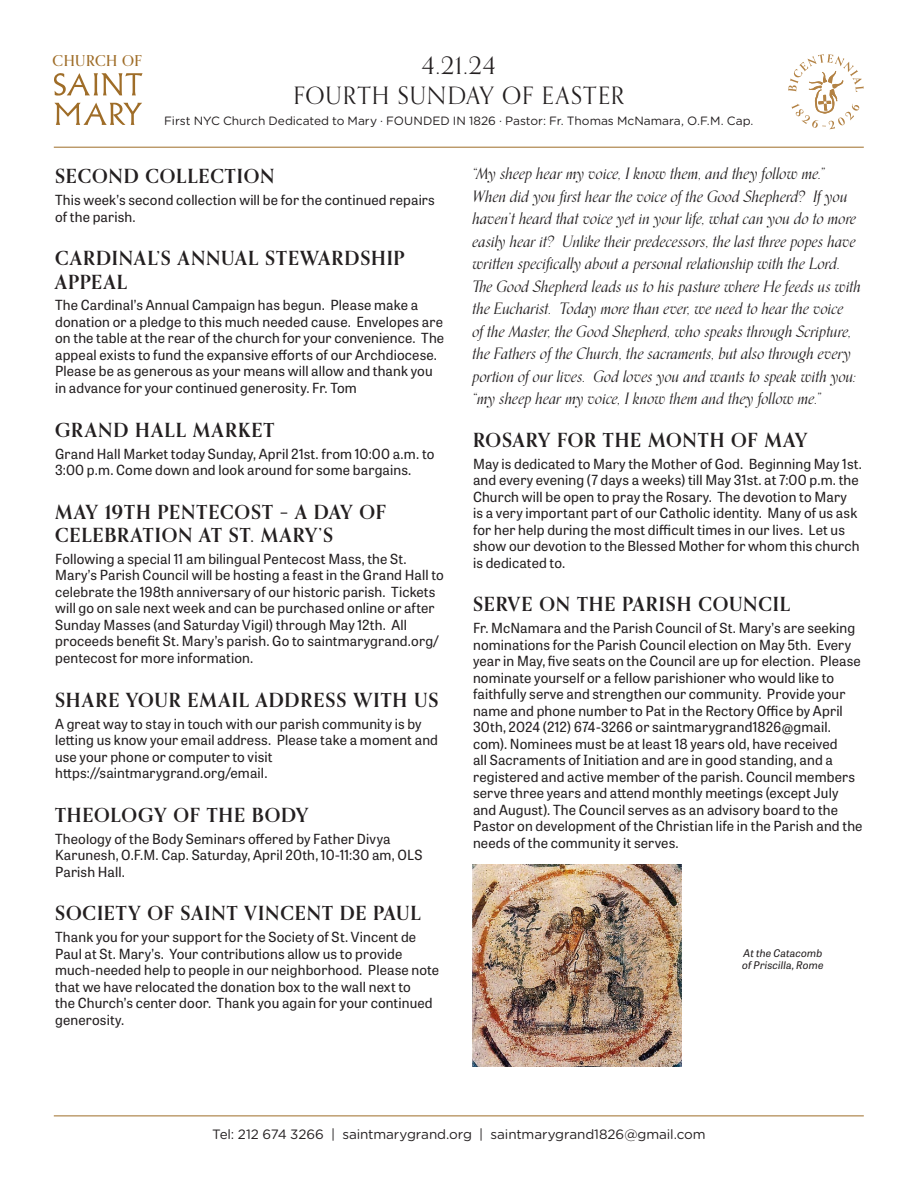
<style>
.page{position:relative;width:918px;height:1188px;background:#fff}
.page>*{position:absolute;margin:0;border:0;box-sizing:border-box;transform-origin:0 0}
.Body{font:24px/30px "Orpheus Pro";letter-spacing:.04em;color:#231f20;text-align:center}
.Body_Header{font:700 19.5px/23.4px "Orpheus Pro";letter-spacing:.045em;color:#231f20}
.Call_Out{font:italic 15.75px/22.5px "Orpheus Pro";color:#231f20}
.Body-2{font:500 15px "Orpheus Pro";letter-spacing:.03em;color:#9f6d28}
.Body-3{font:13.8px/16.5px "Tablet Gothic";letter-spacing:.01em;color:#231f20}
.Body-4{font:13.5px "Gotham Rounded";letter-spacing:-.01em;color:#231f20}
.Body-5{font:12px "Gotham Rounded";color:#231f20}
.Second_Par{font:italic 10.5px/12px "Tablet Gothic";letter-spacing:.02em;color:#231f20}
</style>
<div class="page">
<hr style="left:54px;top:147px;width:810px;height:1px;background:#9f6d28">
<hr style="left:54px;top:1116px;width:810px;height:1px;background:#9f6d28">
<svg style="left:788px;top:54px;width:76px;height:75px"></svg>
<svg style="left:54px;top:103px;width:88px;height:22px"></svg>
<svg style="left:54px;top:73px;width:89px;height:23px"></svg>
<img style="left:472px;top:864px;width:210px;height:202px">
<p class="Body-2" style="left:53px;top:51px;width:91px">CHURCH OF</p>
<p class="Body" style="left:294px;top:49px;width:332px">4.21.24<br>FOURTH SUNDAY OF EASTER</p>
<p class="Body-5" style="left:164px;top:113px;width:591px">First NYC Church Dedicated to Mary · FOUNDED IN 1826 · Pastor: Fr. Thomas McNamara, O.F.M. Cap.</p>
<p class="Body_Header" style="left:55px;top:164px;width:221px">SECOND COLLECTION</p>
<p class="Body-3" style="left:55px;top:191px;width:381px">This week’s second collection will be for the continued repairs of the parish.</p>
<p class="Body_Header" style="left:55px;top:246px;width:351px">CARDINAL’S ANNUAL STEWARDSHIP<br>APPEAL</p>
<p class="Body-3" style="left:55px;top:297px;width:391px">The Cardinal’s Annual Campaign has begun. Please make a donation or a pledge to this much needed cause. Envelopes are on the table at the rear of the church for your convenience. The appeal exists to fund the expansive efforts of our Archdiocese.<br>Please be as generous as your means will allow and thank you in advance for your continued generosity. Fr. Tom</p>
<p class="Body_Header" style="left:55px;top:418px;width:221px">GRAND HALL MARKET</p>
<p class="Body-3" style="left:55px;top:445px;width:381px">Grand Hall Market today Sunday, April 21st. from 10:00 a.m. to<br>3:00 p.m. Come down and look around for some bargains.</p>
<p class="Body_Header" style="left:55px;top:500px;width:332px">MAY 19TH PENTECOST – A DAY OF<br>CELEBRATION AT ST. MARY’S</p>
<p class="Body-3" style="left:55px;top:550px;width:390px">Following a special 11 am bilingual Pentecost Mass, the St.<br>Mary’s Parish Council will be hosting a feast in the Grand Hall to celebrate the 198th anniversary of our historic parish. Tickets will go on sale next week and can be purchased online or after Sunday Masses (and Saturday Vigil) through May 12th. All proceeds benefit St. Mary’s parish. Go to saintmarygrand.org/ pentecost for more information.</p>
<p class="Body_Header" style="left:55px;top:688px;width:385px">SHARE YOUR EMAIL ADDRESS WITH US</p>
<p class="Body-3" style="left:55px;top:715px;width:384px">A great way to stay in touch with our parish community is by letting us know your email address. Please take a moment and use your phone or computer to visit https://saintmarygrand.org/email.</p>
<p class="Body_Header" style="left:55px;top:803px;width:255px">THEOLOGY OF THE BODY</p>
<p class="Body-3" style="left:55px;top:830px;width:369px">Theology of the Body Seminars offered by Father Divya<br>Karunesh, O.F.M. Cap. Saturday, April 20th, 10-11:30 am, OLS<br>Parish Hall.</p>
<p class="Body_Header" style="left:55px;top:901px;width:367px">SOCIETY OF SAINT VINCENT DE PAUL</p>
<p class="Body-3" style="left:55px;top:928px;width:386px">Thank you for your support for the Society of St. Vincent de Paul at St. Mary’s. Your contributions allow us to provide much-needed help to people in our neighborhood. Please note that we have relocated the donation box to the wall next to<br>the Church’s center door. Thank you again for your continued generosity.</p>
<p class="Call_Out" style="left:472px;top:163px;width:390px">“My sheep hear my voice, I know them, and they follow me.” When did you first hear the voice of the Good Shepherd? If you haven’t heard that voice yet in your life, what can you do to more easily hear it? Unlike their predecessors, the last three popes have written specifically about a personal relationship with the Lord.<br>The Good Shepherd leads us to his pasture where He feeds us with the Eucharist. Today more than ever, we need to hear the voice<br>of the Master, the Good Shepherd, who speaks through Scripture, the Fathers of the Church, the sacraments, but also through every portion of our lives. God loves you and wants to speak with you: “my sheep hear my voice, I know them and they follow me.”</p>
<p class="Body_Header" style="left:473px;top:428px;width:336px">ROSARY FOR THE MONTH OF MAY</p>
<p class="Body-3" style="left:473px;top:455px;width:390px">May is dedicated to Mary the Mother of God. Beginning May 1st. and every evening (7 days a weeks) till May 31st. at 7:00 p.m. the Church will be open to pray the Rosary. The devotion to Mary<br>is a very important part of our Catholic identity. Many of us ask for her help during the most difficult times in our lives. Let us show our devotion to the Blessed Mother for whom this church is dedicated to.</p>
<p class="Body_Header" style="left:473px;top:592px;width:318px">SERVE ON THE PARISH COUNCIL</p>
<p class="Body-3" style="left:473px;top:619px;width:391px">Fr. McNamara and the Parish Council of St. Mary’s are seeking nominations for the Parish Council election on May 5th. Every year in May, five seats on the Council are up for election. Please nominate yourself or a fellow parishioner who would like to faithfully serve and strengthen our community. Provide your name and phone number to Pat in the Rectory Office by April 30th, 2024 (212) 674-3266 or saintmarygrand1826@gmail. com). Nominees must be at least 18 years old, have received<br>all Sacraments of Initiation and are in good standing, and a registered and active member of the parish. Council members serve three years and attend monthly meetings (except July and August). The Council serves as an advisory board to the Pastor on development of the Christian life in the Parish and the needs of the community it serves.</p>
<p class="Second_Par" style="left:742px;top:946px;width:83px">At the Catacomb of Priscilla, Rome</p>
<p class="Body-4" style="left:212px;top:1125px;width:495px">Tel: 212 674 3266 | saintmarygrand.org | saintmarygrand1826@gmail.com</p>
</div>
